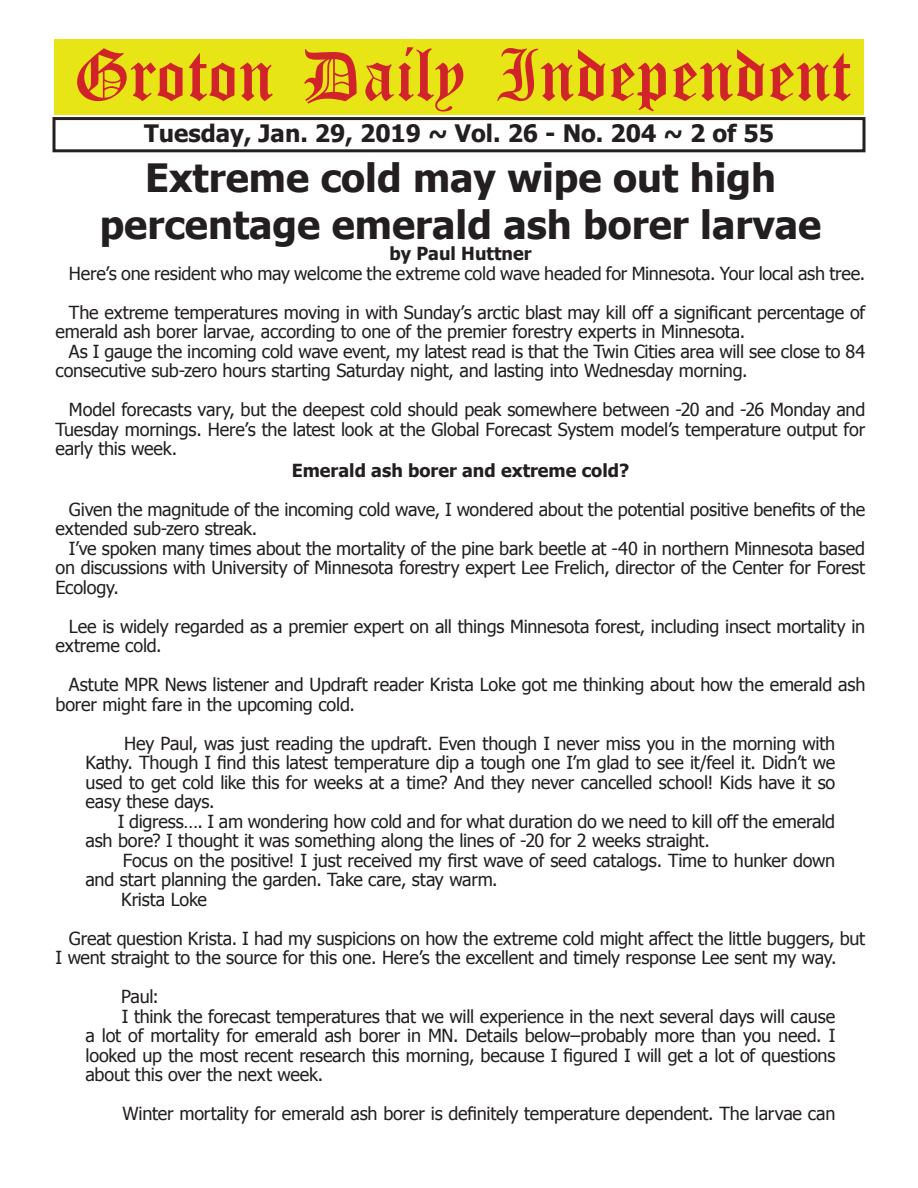
<style>
.page{position:relative;width:918px;height:1188px;background:#fff}
.page>*{position:absolute;margin:0;border:0;box-sizing:border-box;transform-origin:0 0}
.t1{font:54px "Old English Five";color:#d1232a}
.t2{font:700 39px/46.8px "Tahoma";color:#231f20;text-align:center}
.t3{font:700 24px "Tahoma";color:#231f20}
.t4{font:18px/19.5px "Tahoma";letter-spacing:-.01em;color:#231f20}
.t5{font:700 18px "Tahoma";color:#231f20}
</style>
<div class="page">
<div style="left:52px;top:117px;width:814px;height:35px;border:3px solid #231f20"></div>
<div style="left:54px;top:40px;width:810px;height:75px;background:#e7e515"></div>
<h1 class="t1" style="left:73px;top:50px;width:779px">Groton Daily Independent</h1>
<h3 class="t3" style="left:144px;top:116px;width:631px">Tuesday, Jan. 29, 2019 ~ Vol. 26 - No. 204 ~ 2 of 55</h3>
<h2 class="t2" style="left:100px;top:152px;width:723px">Extreme cold may wipe out high percentage emerald ash borer larvae</h2>
<p class="t5" style="left:389px;top:241px;width:144px">by Paul Huttner</p>
<p class="t4" style="left:69px;top:253px;width:798px;line-height:39px">Here’s one resident who may welcome the extreme cold wave headed for Minnesota. Your local ash tree.<br>The extreme temperatures moving in with Sunday’s arctic blast may kill off a significant percentage of</p>
<p class="t4" style="left:55px;top:321px;width:691px">emerald ash borer larvae, according to one of the premier forestry experts in Minnesota.</p>
<p class="t4" style="left:69px;top:341px;width:798px">As I gauge the incoming cold wave event, my latest read is that the Twin Cities area will see close to 84</p>
<p class="t4" style="left:55px;top:360px;width:694px">consecutive sub-zero hours starting Saturday night, and lasting into Wednesday morning.</p>
<p class="t4" style="left:55px;top:399px;width:811px;text-align:justify;text-indent:14px">Model forecasts vary, but the deepest cold should peak somewhere between -20 and -26 Monday and Tuesday mornings. Here’s the latest look at the Global Forecast System model’s temperature output for early this week.</p>
<p class="t5" style="left:292px;top:458px;width:339px">Emerald ash borer and extreme cold?</p>
<p class="t4" style="left:55px;top:499px;width:811px;text-indent:14px">Given the magnitude of the incoming cold wave, I wondered about the potential positive benefits of the extended sub-zero streak.</p>
<p class="t4" style="left:55px;top:538px;width:811px;text-align:justify;text-indent:14px">I’ve spoken many times about the mortality of the pine bark beetle at -40 in northern Minnesota based on discussions with University of Minnesota forestry expert Lee Frelich, director of the Center for Forest Ecology.</p>
<p class="t4" style="left:55px;top:616px;width:811px;text-indent:14px">Lee is widely regarded as a premier expert on all things Minnesota forest, including insect mortality in extreme cold.</p>
<p class="t4" style="left:55px;top:674px;width:811px;text-indent:14px">Astute MPR News listener and Updraft reader Krista Loke got me thinking about how the emerald ash borer might fare in the upcoming cold.</p>
<p class="t4" style="left:86px;top:733px;width:751px;text-align:justify;text-indent:39px">Hey Paul, was just reading the updraft. Even though I never miss you in the morning with Kathy. Though I find this latest temperature dip a tough one I’m glad to see it/feel it. Didn’t we used to get cold like this for weeks at a time? And they never cancelled school! Kids have it so easy these days.</p>
<p class="t4" style="left:86px;top:811px;width:751px;text-indent:32px">I digress…. I am wondering how cold and for what duration do we need to kill off the emerald ash bore? I thought it was something along the lines of -20 for 2 weeks straight.</p>
<p class="t4" style="left:123px;top:850px;width:714px">Focus on the positive! I just received my first wave of seed catalogs. Time to hunker down</p>
<p class="t4" style="left:86px;top:869px;width:414px">and start planning the garden. Take care, stay warm.</p>
<p class="t4" style="left:121px;top:889px;width:87px">Krista Loke</p>
<p class="t4" style="left:55px;top:928px;width:811px;text-indent:14px">Great question Krista. I had my suspicions on how the extreme cold might affect the little buggers, but<br>I went straight to the source for this one. Here’s the excellent and timely response Lee sent my way.</p>
<p class="t4" style="left:121px;top:986px;width:39px">Paul:</p>
<p class="t4" style="left:122px;top:1006px;width:715px">I think the forecast temperatures that we will experience in the next several days will cause</p>
<p class="t4" style="left:86px;top:1025px;width:751px">a lot of mortality for emerald ash borer in MN. Details below–probably more than you need. I</p>
<p class="t4" style="left:86px;top:1045px;width:751px">looked up the most recent research this morning, because I figured I will get a lot of questions</p>
<p class="t4" style="left:86px;top:1064px;width:239px">about this over the next week.</p>
<p class="t4" style="left:123px;top:1103px;width:714px">Winter mortality for emerald ash borer is definitely temperature dependent. The larvae can</p>
</div>
